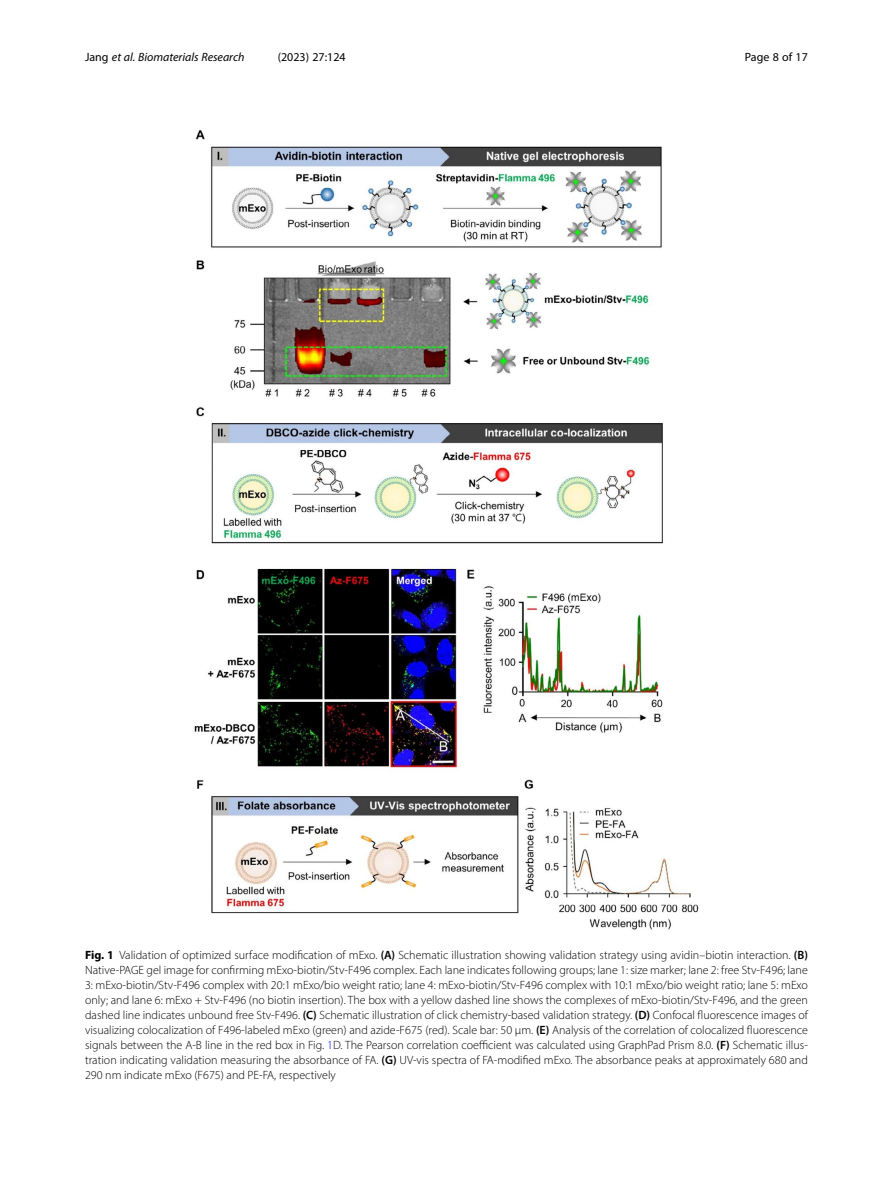
<style>
.page{position:relative;width:893px;height:1191px;background:#fff}
.page>*{position:absolute;margin:0;border:0;box-sizing:border-box;transform-origin:0 0}
.Figure_Caption{font:300 12px/15px "Myriad Pro";color:#000;text-align:justify}
.t1{font:italic 12px "Myriad Pro";color:#000}
.t2{font:12px "Myriad Pro";color:#000}
.s1{font-style:normal}
.s2{font-weight:700}
.s3{font-weight:600}
.s4{color:#00f}
</style>
<div class="page">
<img style="left:194px;top:130px;width:505px;height:800px">
<p class="t1" style="left:85px;top:50px;width:161px"><span class="s1">Jang</span> et al. Biomaterials Research</p>
<p class="t2" style="left:278px;top:50px;width:70px">(2023) 27:124</p>
<p class="t2" style="left:745px;top:50px;width:65px">Page 8 of 17</p>
<p class="Figure_Caption" style="left:85px;top:947px;width:724px"><span class="s2">Fig. 1</span> Validation of optimized surface modification of mExo. <span class="s3">(A)</span> Schematic illustration showing validation strategy using avidin–biotin interaction. <span class="s3">(B)<br></span>Native-PAGE gel image for confirming mExo-biotin/Stv-F496 complex. Each lane indicates following groups; lane 1: size marker; lane 2: free Stv-F496; lane 3: mExo-biotin/Stv-F496 complex with 20:1 mExo/bio weight ratio; lane 4: mExo-biotin/Stv-F496 complex with 10:1 mExo/bio weight ratio; lane 5: mExo only; and lane 6: mExo + Stv-F496 (no biotin insertion). The box with a yellow dashed line shows the complexes of mExo-biotin/Stv-F496, and the green dashed line indicates unbound free Stv-F496. <span class="s3">(C)</span> Schematic illustration of click chemistry-based validation strategy. <span class="s3">(D)</span> Confocal fluorescence images of visualizing colocalization of F496-labeled mExo (green) and azide-F675 (red). Scale bar: 50 μm. <span class="s3">(E)</span> Analysis of the correlation of colocalized fluorescence signals between the A-B line in the red box in Fig. <span class="s4">1</span>D. The Pearson correlation coefficient was calculated using GraphPad Prism 8.0. <span class="s3">(F)</span> Schematic illus&shy;tration indicating validation measuring the absorbance of FA. <span class="s3">(G)</span> UV-vis spectra of FA-modified mExo. The absorbance peaks at approximately 680 and 290 nm indicate mExo (F675) and PE-FA, respectively</p>
</div>
